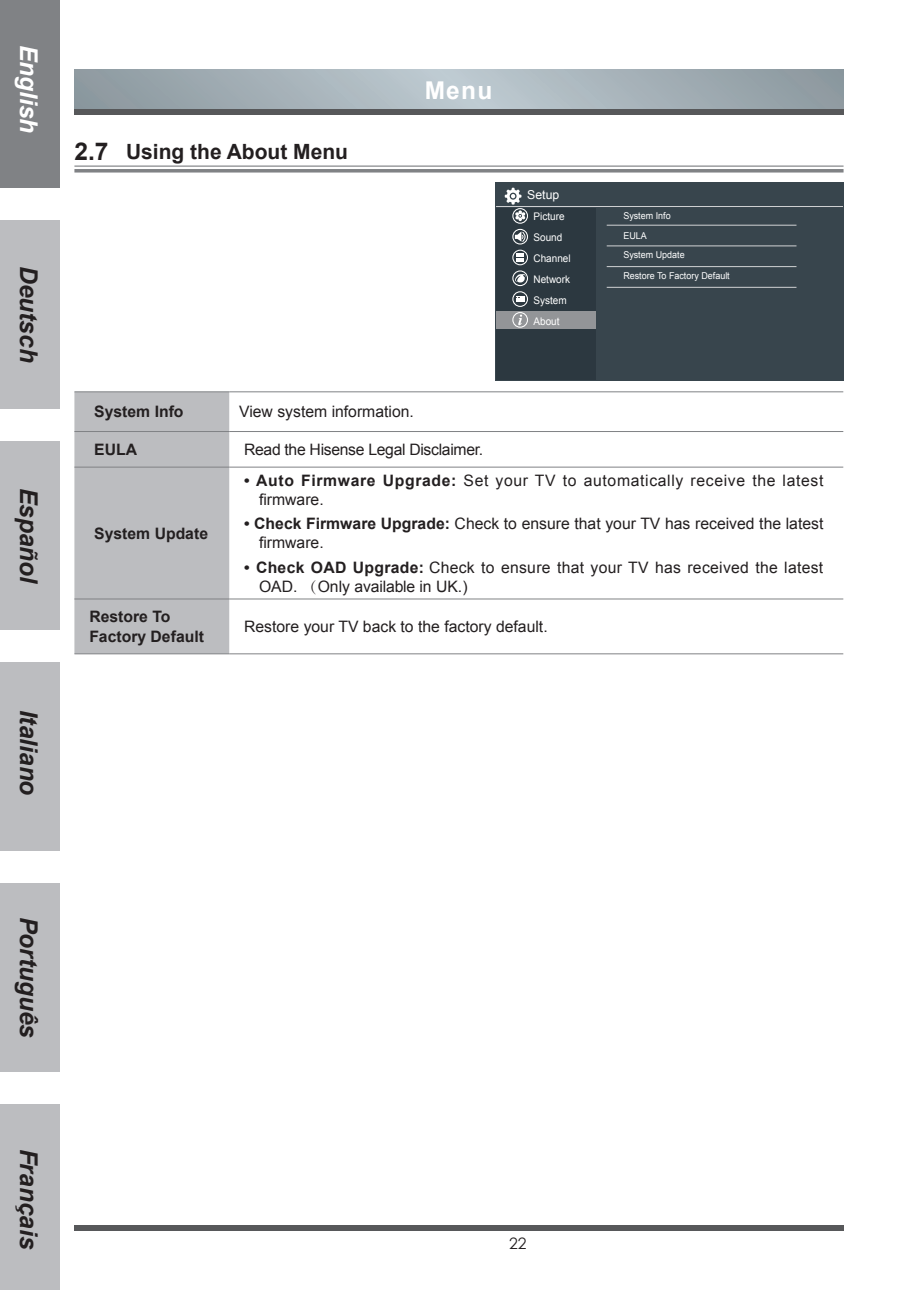
<style>
.page{position:relative;width:918px;height:1290px;background:#fff}
.page>*{position:absolute;margin:0;border:0;box-sizing:border-box;transform-origin:0 0}
.t1{font:italic 700 24.5px "Arial";color:#231f20}
.t2{font:italic 700 24.5px "Arial";color:#fff}
.t3{font:700 24.5px "Arial";color:#fff}
.t4{font:700 21px "Arial";color:#231f20}
.t5{font:15.75px/19.2px "Arial";color:#231f20}
.t6{font:15.75px/19.2px "Arial";letter-spacing:.02em;color:#231f20}
.t7{font:15.75px/19.2px "Arial";letter-spacing:.04em;color:#231f20}
.t8{font:700 15.75px/19.2px "Arial";color:#231f20}
.t9{font:15.75px "Arial";letter-spacing:-.02em;color:#231f20}
.t10{font:15.75px "Century Gothic";color:#231f20}
.t11{font:12.25px "Arial";color:#fff}
.t12{font:10.5px/21px "Arial";color:#fff;scale:.95 1}
.t13{font:9.45px/20.3px "Arial";color:#fff;scale:.95 1}
.s1{font-size:24.5px}
.s2{font-weight:700}
.s3{font-family:"Adobe Song Std";font-weight:300}
</style>
<div class="page">
<svg style="left:74px;top:69px;width:769px;height:40px;background:#a4b0b7"></svg>
<div style="left:74px;top:109px;width:769px;height:5px;background:#57585a"></div>
<div style="left:74px;top:1225px;width:769px;height:5px;background:#57585a"></div>
<div style="left:0;top:0;width:60px;height:187px;background:#808285"></div>
<div style="left:0;top:220px;width:60px;height:188px;background:#bcbdc0"></div>
<div style="left:0;top:441px;width:60px;height:188px;background:#bcbdc0"></div>
<div style="left:0;top:662px;width:60px;height:188px;background:#bcbdc0"></div>
<div style="left:0;top:883px;width:60px;height:188px;background:#bcbdc0"></div>
<div style="left:0;top:1104px;width:60px;height:186px;background:#bcbdc0"></div>
<hr style="left:74px;top:166px;width:769px;height:1px;background:#808285">
<svg style="left:74px;top:169px;width:769px;height:4px;background:#8f9193"></svg>
<div style="left:74px;top:392px;width:155px;height:261px;background:#bcbdc0"></div>
<hr style="left:74px;top:391px;width:155px;height:1px;background:#808285">
<hr style="left:74px;top:431px;width:155px;height:1px;background:#808285">
<hr style="left:74px;top:467px;width:155px;height:1px;background:#808285">
<hr style="left:74px;top:598px;width:155px;height:1px;background:#808285">
<hr style="left:74px;top:653px;width:155px;height:1px;background:#808285">
<hr style="left:229px;top:391px;width:614px;height:1px;background:#808285">
<hr style="left:229px;top:431px;width:614px;height:1px;background:#808285">
<hr style="left:229px;top:467px;width:614px;height:1px;background:#808285">
<hr style="left:229px;top:598px;width:614px;height:1px;background:#808285">
<hr style="left:229px;top:653px;width:614px;height:1px;background:#808285">
<div style="left:495px;top:182px;width:348px;height:199px;background:#38454d"></div>
<div style="left:496px;top:208px;width:100px;height:172px;background:#2c3840"></div>
<hr style="left:607px;top:225px;width:189px;height:1px;background:#d1d2d4">
<hr style="left:607px;top:266px;width:189px;height:1px;background:#d1d2d4">
<hr style="left:607px;top:287px;width:189px;height:1px;background:#d1d2d4">
<hr style="left:607px;top:246px;width:189px;height:1px;background:#d1d2d4">
<hr style="left:496px;top:206px;width:347px;height:1px;background:#d1d2d4">
<div style="left:512px;top:208px;width:16px;height:16px;border:1px solid #fff;border-radius:50%"></div>
<svg style="left:516px;top:296px;width:8px;height:6px"></svg>
<div style="left:512px;top:291px;width:16px;height:16px;border:1px solid #fff;border-radius:50%"></div>
<svg style="left:516px;top:253px;width:8px;height:9px"></svg>
<div style="left:512px;top:250px;width:16px;height:15px;border:1px solid #fff;border-radius:50%"></div>
<div style="left:512px;top:229px;width:16px;height:15px;border:1px solid #fff;border-radius:50%"></div>
<svg style="left:515px;top:231px;width:13px;height:12px"></svg>
<div style="left:496px;top:311px;width:100px;height:18px;background:#939598"></div>
<svg style="left:504px;top:188px;width:21px;height:33px"></svg>
<div style="left:510px;top:193px;width:6px;height:7px;border:1px solid #38454d;border-radius:50%"></div>
<div style="left:512px;top:270px;width:16px;height:16px;border:1px solid #fff;border-radius:50%"></div>
<svg style="left:513px;top:274px;width:13px;height:9px"></svg>
<h1 class="t2" style="left:45px;top:45px;width:90px;rotate:90deg">English</h1>
<h1 class="t1" style="left:45px;top:266px;width:98px;rotate:90deg">Deutsch</h1>
<h1 class="t1" style="left:45px;top:488px;width:98px;rotate:90deg">Español</h1>
<h1 class="t1" style="left:45px;top:710px;width:87px;rotate:90deg">Italiano</h1>
<h2 class="t4" style="left:74px;top:137px;width:275px"><span class="s1">2.7</span> Using the About Menu</h2>
<h1 class="t3" style="left:425px;top:74px;width:69px">Menu</h1>
<p class="t8" style="left:94px;top:403px;width:91px">System Info</p>
<p class="t5" style="left:239px;top:402px;width:176px">View system information.</p>
<p class="t8" style="left:94px;top:440px;width:44px">EULA</p>
<p class="t9" style="left:244px;top:439px;width:241px">Read the Hisense Legal Disclaimer.</p>
<p class="t11" style="left:527px;top:187px;width:34px">Setup</p>
<p class="t12" style="left:533px;top:206px;width:41px">Picture<br>Sound<br>Channel<br>Network<br>System<br>About</p>
<p class="t13" style="left:623px;top:205px;width:51px">System Info<br>EULA</p>
<p class="t13" style="left:623px;top:245px;width:66px">System Update</p>
<p class="t13" style="left:623px;top:266px;width:114px">Restore To Factory Default</p>
<p class="t8" style="left:94px;top:524px;width:115px">System Update</p>
<p class="t7" style="left:259px;top:471px;width:566px;text-indent:-15px"><span class="s2">• Auto Firmware Upgrade:</span> Set your TV to automatically receive the latest firmware.</p>
<p class="t5" style="left:259px;top:514px;width:566px;text-indent:-15px"><span class="s2">• Check Firmware Upgrade:</span> Check to ensure that your TV has received the latest firmware.</p>
<p class="t6" style="left:259px;top:557px;width:566px;text-indent:-15px"><span class="s2">• Check OAD Upgrade:</span> Check to ensure that your TV has received the latest<br>OAD. <span class="s3">（</span>Only available in UK.)</p>
<p class="t8" style="left:89px;top:608px;width:116px">Restore To<br>Factory Default</p>
<p class="t5" style="left:244px;top:617px;width:305px">Restore your TV back to the factory default.</p>
<h1 class="t1" style="left:45px;top:917px;width:123px;rotate:90deg">Português</h1>
<h1 class="t1" style="left:45px;top:1148px;width:102px;rotate:90deg">Français</h1>
<p class="t10" style="left:509px;top:1232px;width:19px">22</p>
</div>
